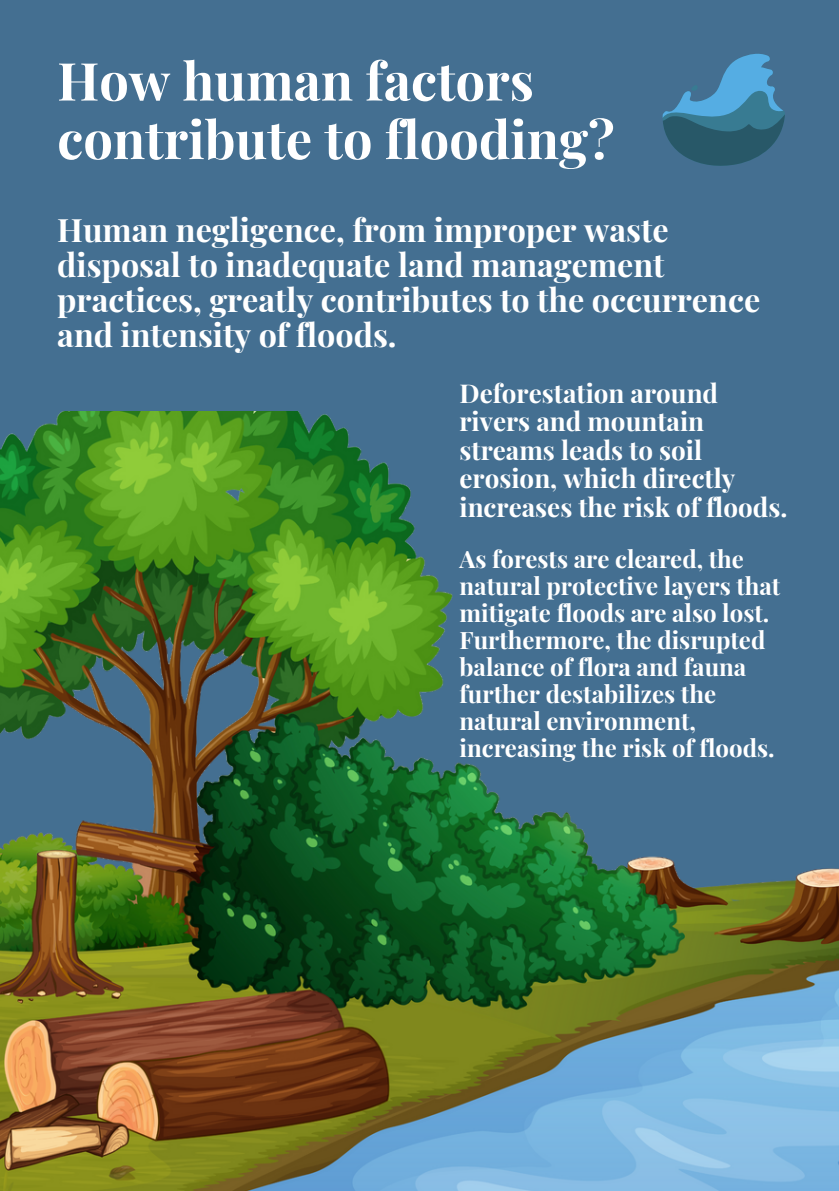
<style>
.page{position:relative;width:839px;height:1191px;background:#fff}
.page>*{position:absolute;margin:0;border:0;box-sizing:border-box;transform-origin:0 0}
.t1{font:700 52.4px/58.4px "Playfair Display";color:#fff}
.t2{font:700 32.2px/35.2px "Playfair Display";color:#fff}
.t3{font:700 26px/28.4px "Playfair Display";color:#fff}
.t4{font:700 24px/27px "Playfair Display";color:#fff}
</style>
<div class="page">
<div style="left:0;top:0;width:838px;height:1191px;background:#446f91"></div>
<img style="left:0;top:411px;width:838px;height:780px">
<svg style="left:662px;top:53px;width:123px;height:113px"></svg>
<p class="t1" style="left:57px;top:50px;width:559px">How human factors contribute to flooding?</p>
<p class="t2" style="left:57px;top:211px;width:704px">Human negligence, from improper waste disposal to inadequate land management practices, greatly contributes to the occurrence and intensity of floods.</p>
<p class="t3" style="left:459px;top:378px;width:329px">Deforestation around rivers and mountain streams leads to soil erosion, which directly increases the risk of floods.</p>
<p class="t4" style="left:459px;top:545px;width:322px">As forests are cleared, the natural protective layers that mitigate floods are also lost.<br>Furthermore, the disrupted balance of flora and fauna further destabilizes the natural environment, increasing the risk of floods.</p>
</div>
